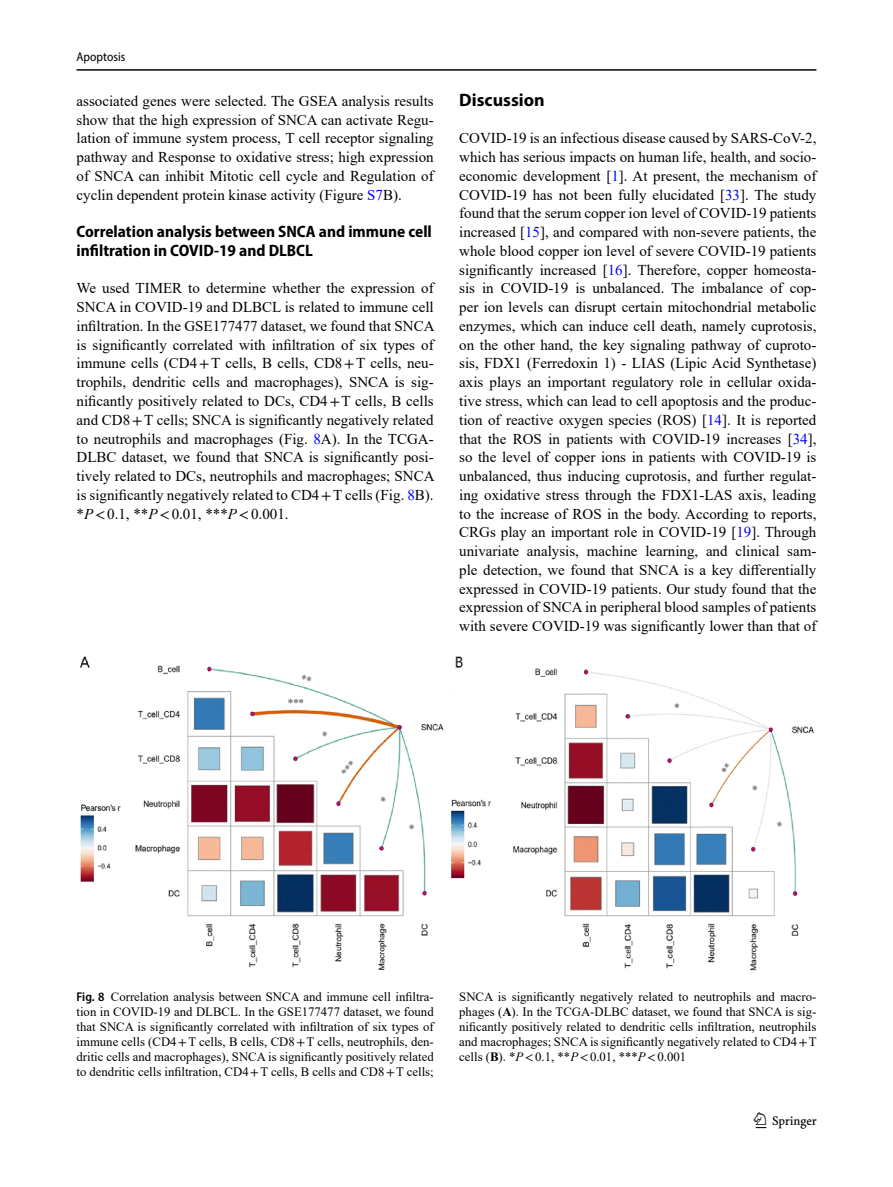
<style>
.page{position:relative;width:893px;height:1187px;background:#fff}
.page>*{position:absolute;margin:0;border:0;box-sizing:border-box;transform-origin:0 0}
.t1{font:22.5px "Springnew";color:#000}
.Head_1{font:700 18px "Myriad Pro";color:#000}
.Head_2{font:700 semi-condensed 16.5px/18.8px "Myriad Pro";color:#000}
.Body_Text{font:15px/18.8px "Times New Roman";color:#000;text-align:justify}
.Figure_Caption{font:12.75px/15px "Times New Roman";color:#000;text-align:justify}
.t2{font:semi-condensed 12.75px "Myriad Pro";color:#000}
.s1{color:#00f}
.s2{font-family:"STIX"}
.s3{font-style:italic}
.s4{font-family:"Myriad Pro";font-weight:600;font-stretch:semi-condensed}
.s5{font-weight:700}
</style>
<div class="page">
<hr style="left:77px;top:69px;width:739px;height:2px;background:#000">
<img style="left:80px;top:656px;width:735px;height:315px">
<p class="t2" style="left:77px;top:49px;width:50px">Apoptosis</p>
<p class="Body_Text" style="left:77px;top:91px;width:359px">associated genes were selected. The GSEA analysis results show that the high expression of SNCA can activate Regu&shy;lation of immune system process, T cell receptor signaling pathway and Response to oxidative stress; high expression of SNCA can inhibit Mitotic cell cycle and Regulation of cyclin dependent protein kinase activity (Figure <span class="s1">S7</span>B).</p>
<p class="Head_2" style="left:77px;top:222px;width:357px">Correlation analysis between SNCA and immune cell infiltration in COVID-19 and DLBCL</p>
<p class="Body_Text" style="left:77px;top:278px;width:359px">We used TIMER to determine whether the expression of SNCA in COVID-19 and DLBCL is related to immune cell infiltration. In the GSE177477 dataset, we found that SNCA is significantly correlated with infiltration of six types of immune cells (CD4<span class="s2">+</span>T cells, B cells, CD8<span class="s2">+</span>T cells, neu&shy;trophils, dendritic cells and macrophages), SNCA is sig&shy;nificantly positively related to DCs, CD4<span class="s2">+</span>T cells, B cells and CD8<span class="s2">+</span>T cells; SNCA is significantly negatively related to neutrophils and macrophages (Fig. <span class="s1">8</span>A). In the TCGA-DLBC dataset, we found that SNCA is significantly posi&shy;tively related to DCs, neutrophils and macrophages; SNCA is significantly negatively related to CD4<span class="s2">+</span>T cells (Fig. <span class="s1">8</span>B). *<span class="s3">P</span><span class="s2">&lt;</span>0.1, **<span class="s3">P</span><span class="s2">&lt;</span>0.01, ***<span class="s3">P</span><span class="s2">&lt;</span>0.001.</p>
<p class="Head_1" style="left:459px;top:88px;width:87px">Discussion</p>
<p class="Body_Text" style="left:459px;top:128px;width:359px">COVID-19 is an infectious disease caused by SARS-CoV-2, which has serious impacts on human life, health, and socio&shy;economic development [<span class="s1">1</span>]. At present, the mechanism of COVID-19 has not been fully elucidated [<span class="s1">33</span>]. The study found that the serum copper ion level of COVID-19 patients increased [<span class="s1">15</span>], and compared with non-severe patients, the whole blood copper ion level of severe COVID-19 patients significantly increased [<span class="s1">16</span>]. Therefore, copper homeosta&shy;sis in COVID-19 is unbalanced. The imbalance of cop&shy;per ion levels can disrupt certain mitochondrial metabolic enzymes, which can induce cell death, namely cuprotosis, on the other hand, the key signaling pathway of cuproto&shy;sis, FDX1 (Ferredoxin 1) - LIAS (Lipic Acid Synthetase) axis plays an important regulatory role in cellular oxida&shy;tive stress, which can lead to cell apoptosis and the produc&shy;tion of reactive oxygen species (ROS) [<span class="s1">14</span>]. It is reported that the ROS in patients with COVID-19 increases [<span class="s1">34</span>], so the level of copper ions in patients with COVID-19 is unbalanced, thus inducing cuprotosis, and further regulat&shy;ing oxidative stress through the FDX1-LAS axis, leading to the increase of ROS in the body. According to reports, CRGs play an important role in COVID-19 [<span class="s1">19</span>]. Through univariate analysis, machine learning, and clinical sam&shy;ple detection, we found that SNCA is a key differentially expressed in COVID-19 patients. Our study found that the expression of SNCA in peripheral blood samples of patients with severe COVID-19 was significantly lower than that of</p>
<p class="Figure_Caption" style="left:77px;top:988px;width:359px"><span class="s4">Fig. 8</span> Correlation analysis between SNCA and immune cell infiltra&shy;tion in COVID-19 and DLBCL. In the GSE177477 dataset, we found that SNCA is significantly correlated with infiltration of six types of immune cells (CD4<span class="s2">+</span>T cells, B cells, CD8<span class="s2">+</span>T cells, neutrophils, den&shy;dritic cells and macrophages), SNCA is significantly positively related to dendritic cells infiltration, CD4<span class="s2">+</span>T cells, B cells and CD8<span class="s2">+</span>T cells;</p>
<p class="Figure_Caption" style="left:459px;top:988px;width:359px">SNCA is significantly negatively related to neutrophils and macro&shy;phages (<span class="s5">A</span>). In the TCGA-DLBC dataset, we found that SNCA is sig&shy;nificantly positively related to dendritic cells infiltration, neutrophils and macrophages; SNCA is significantly negatively related to CD4<span class="s2">+</span>T cells (<span class="s5">B</span>). *<span class="s3">P</span><span class="s2">&lt;</span>0.1, **<span class="s3">P</span><span class="s2">&lt;</span>0.01, ***<span class="s3">P</span><span class="s2">&lt;</span>0.001</p>
<h1 class="t1" style="left:756px;top:1107px;width:63px">1 3</h1>
</div>
